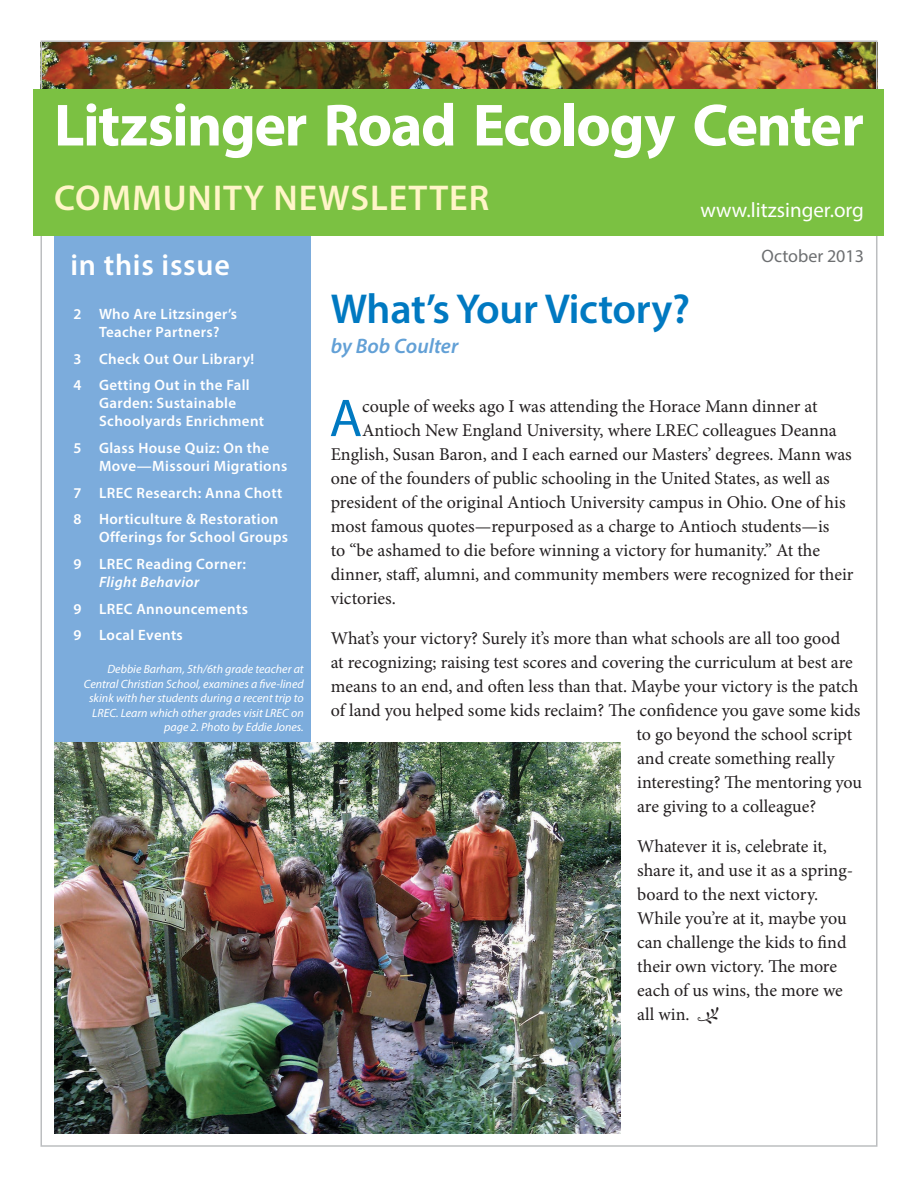
<style>
.page{position:relative;width:918px;height:1188px;background:#fff}
.page>*{position:absolute;margin:0;border:0;box-sizing:border-box;transform-origin:0 0}
.t1{font:700 60px "Myriad Pro";letter-spacing:-.025em;color:#fff}
.t2{font:53.55px "Myriad Pro";color:#0079c1}
.t3{font:600 42px "Myriad Pro";letter-spacing:-.005em;color:#0079c1}
.t4{font:600 36px "Myriad Pro";letter-spacing:.025em;color:#fff5c8}
.t5{font:600 30px "Myriad Pro";letter-spacing:.025em;color:#fff}
.t6{font:21px "Myriad Pro";color:#fff}
.t7{font:italic 600 21px "Myriad Pro";color:#62a0d6}
.t8{font:18px/24px "Minion Pro";letter-spacing:-.005em;color:#231f20}
.t9{font:18px "Myriad Pro";color:#6d6f71}
.t10{font:600 15px/26.7px "Myriad Pro";letter-spacing:.025em;color:#fff}
.t11{font:italic 600 15px "Myriad Pro";letter-spacing:.025em;color:#fff}
.t12{font:italic 12px/14.4px "Myriad Pro";color:#fff;text-align:right}
.s1{font-family:"Kfon"}
</style>
<div class="page">
<img style="left:43px;top:42px;width:835px;height:47px">
<div style="left:54px;top:214px;width:256px;height:920px;background:#7cacdc"></div>
<div style="left:34px;top:89px;width:850px;height:146px;background:#7bc142"></div>
<img style="left:54px;top:742px;width:567px;height:392px">
<h1 class="t1" style="left:54px;top:86px;width:812px">Litzsinger Road Ecology Center</h1>
<h3 class="t4" style="left:54px;top:175px;width:437px">COMMUNITY NEWSLETTER</h3>
<p class="t6" style="left:701px;top:198px;width:165px">www.litzsinger.org</p>
<h3 class="t5" style="left:70px;top:245px;width:161px">in this issue</h3>
<p class="t10" style="left:74px;top:305px;width:165px;line-height:18px;text-align:center">2 Who Are Litzsinger’s<br>Teacher Partners?</p>
<p class="t10" style="left:74px;top:345px;width:182px">3 Check Out Our Library!<br>4 Getting Out in the Fall</p>
<p class="t10" style="left:99px;top:394px;width:167px;line-height:18px">Garden: Sustainable<br>Schoolyards Enrichment</p>
<p class="t10" style="left:99px;top:439px;width:190px;line-height:18px;text-indent:-26px">5 Glass House Quiz: On the<br>Move—Missouri Migrations</p>
<p class="t10" style="left:74px;top:479px;width:210px">7 LREC Research: Anna Chott<br>8 Horticulture &amp; Restoration</p>
<p class="t10" style="left:74px;top:524px;width:216px;text-indent:26px">Offerings for School Groups<br>9 LREC Reading Corner:</p>
<p class="t11" style="left:99px;top:572px;width:102px">Flight Behavior</p>
<p class="t10" style="left:74px;top:595px;width:176px">9 LREC Announcements<br>9 Local Events</p>
<p class="t12" style="left:84px;top:662px;width:221px">Debbie Barham, 5th/6th grade teacher at Central Christian School, examines a five-lined skink with her students during a recent trip to LREC. Learn which other grades visit LREC on page 2. Photo by Eddie Jones.</p>
<h3 class="t3" style="left:331px;top:282px;width:361px">What’s Your Victory?</h3>
<p class="t7" style="left:331px;top:333px;width:129px">by Bob Coulter</p>
<p class="t9" style="left:762px;top:245px;width:104px">October 2013</p>
<h2 class="t2" style="left:329px;top:385px;width:34px">A</h2>
<p class="t8" style="left:362px;top:394px;width:457px">couple of weeks ago I was attending the Horace Mann dinner at</p>
<p class="t8" style="left:362px;top:418px;width:476px">Antioch New England University, where LREC colleagues Deanna</p>
<p class="t8" style="left:331px;top:442px;width:523px">English, Susan Baron, and I each earned our Masters’ degrees. Mann was</p>
<p class="t8" style="left:331px;top:466px;width:501px">one of the founders of public schooling in the United States, as well as</p>
<p class="t8" style="left:331px;top:490px;width:516px">president of the original Antioch University campus in Ohio. One of his</p>
<p class="t8" style="left:331px;top:514px;width:500px">most famous quotes—repurposed as a charge to Antioch students—is</p>
<p class="t8" style="left:331px;top:538px;width:491px">to “be ashamed to die before winning a victory for humanity.” At the</p>
<p class="t8" style="left:331px;top:562px;width:524px">dinner, staff, alumni, and community members were recognized for their</p>
<p class="t8" style="left:331px;top:586px;width:67px">victories.</p>
<p class="t8" style="left:331px;top:627px;width:511px">What’s your victory? Surely it’s more than what schools are all too good</p>
<p class="t8" style="left:331px;top:651px;width:524px">at recognizing; raising test scores and covering the curriculum at best are</p>
<p class="t8" style="left:331px;top:675px;width:529px">means to an end, and often less than that. Maybe your victory is the patch</p>
<p class="t8" style="left:331px;top:699px;width:531px">of land you helped some kids reclaim? The confidence you gave some kids</p>
<p class="t8" style="left:636px;top:723px;width:217px">to go beyond the school script</p>
<p class="t8" style="left:637px;top:747px;width:199px">and create something really</p>
<p class="t8" style="left:637px;top:771px;width:226px">interesting? The mentoring you</p>
<p class="t8" style="left:637px;top:795px;width:181px">are giving to a colleague?</p>
<p class="t8" style="left:637px;top:835px;width:217px">Whatever it is, celebrate it, share it, and use it as a spring&shy;board to the next victory.<br>While you’re at it, maybe you can challenge the kids to find their own victory. The more each of us wins, the more we all win. <span class="s1">O</span></p>
</div>
